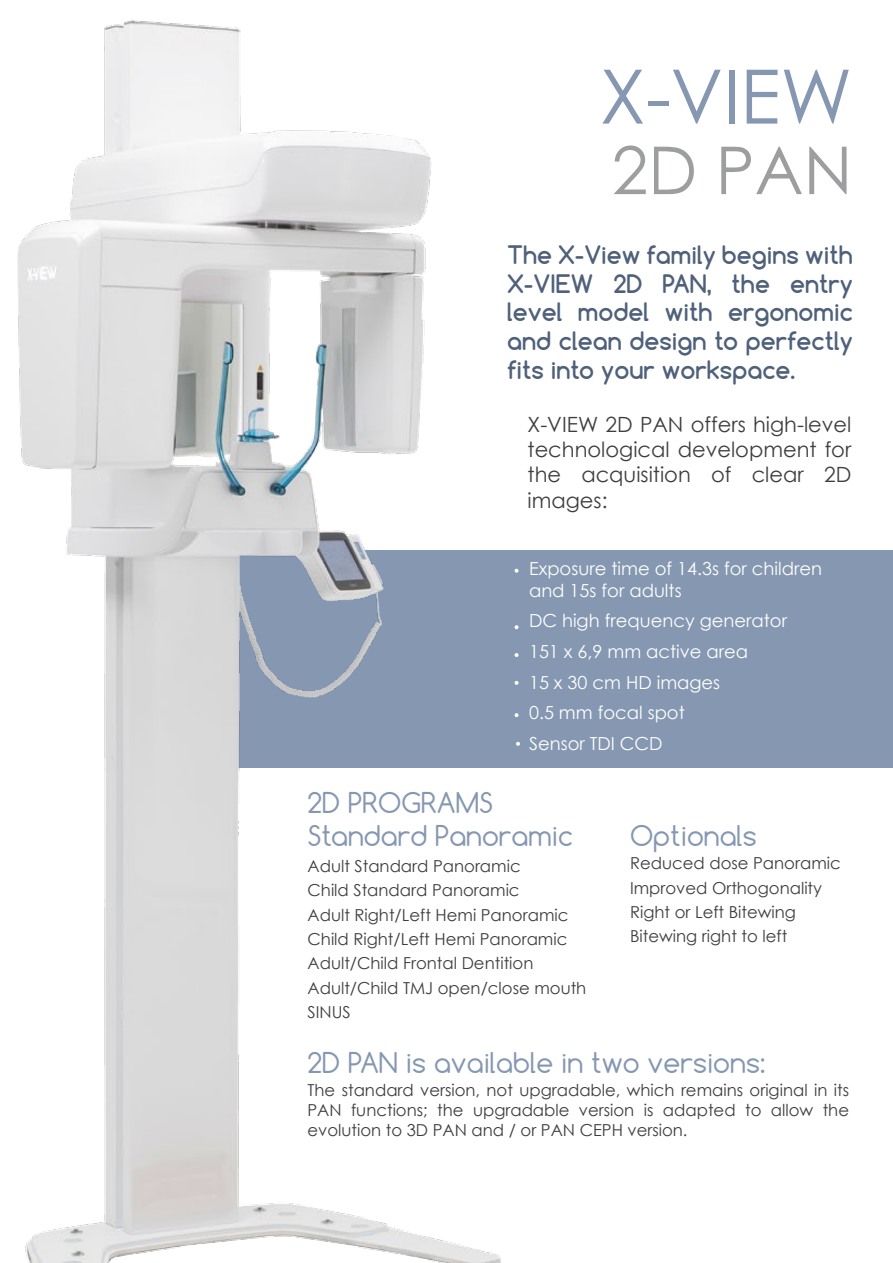
<style>
.page{position:relative;width:893px;height:1263px;background:#fff}
.page>*{position:absolute;margin:0;border:0;box-sizing:border-box;transform-origin:0 0}
.t1{font:75px "Century Gothic";color:#8597b1}
.t2{font:66px "Century Gothic";color:#9c9e9f}
.t3{font:27px/32.4px "Comfortaa";color:#8597b1}
.t4{font:700 24px/28.8px "Comfortaa";color:#4f617a;text-align:justify}
.t5{font:21px/25.2px "Century Gothic";color:#3e3d40;text-align:justify}
.t6{font:18px/30.6px "Century Gothic";color:#fff}
.t7{font:16.5px/24.3px "Century Gothic";color:#3e3d40}
</style>
<div class="page">
<div style="left:231px;top:550px;width:662px;height:217px;background:#8597b1"></div>
<img style="left:17px;top:19px;width:512px;height:1244px">
<h1 class="t1" style="left:600px;top:44px;width:254px">X-VIEW</h1>
<h2 class="t2" style="left:612px;top:124px;width:242px">2D PAN</h2>
<h3 class="t4" style="left:507px;top:240px;width:347px">The X-View family begins with X-VIEW 2D PAN, the entry level model with ergonomic and clean design to perfectly fits into your workspace.</h3>
<p class="t5" style="left:528px;top:411px;width:325px">X-VIEW 2D PAN offers high-level technological development for the acquisition of clear 2D images:</p>
<p class="t6" style="left:529px;top:558px;width:295px;line-height:21.6px">Exposure time of 14.3s for children and 15s for adults</p>
<p class="t6" style="left:529px;top:605px;width:260px">DC high frequency generator<br>151 x 6,9 mm active area<br>15 x 30 cm HD images<br>0.5 mm focal spot<br>Sensor TDI CCD</p>
<h3 class="t3" style="left:308px;top:786px;width:267px">2D PROGRAMS<br>Standard Panoramic</h3>
<p class="t7" style="left:308px;top:854px;width:280px">Adult Standard Panoramic<br>Child Standard Panoramic<br>Adult Right/Left Hemi Panoramic<br>Child Right/Left Hemi Panoramic<br>Adult/Child Frontal Dentition<br>Adult/Child TMJ open/close mouth<br>SINUS</p>
<h3 class="t3" style="left:630px;top:819px;width:128px">Optionals</h3>
<p class="t7" style="left:630px;top:851px;width:212px">Reduced dose Panoramic<br>Improved Orthogonality<br>Right or Left Bitewing<br>Bitewing right to left</p>
<h3 class="t3" style="left:308px;top:1046px;width:459px">2D PAN is available in two versions:</h3>
<p class="t7" style="left:308px;top:1080px;width:543px;line-height:19.8px;text-align:justify">The standard version, not upgradable, which remains original in its PAN functions; the upgradable version is adapted to allow the evolution to 3D PAN and / or PAN CEPH version.</p>
</div>
